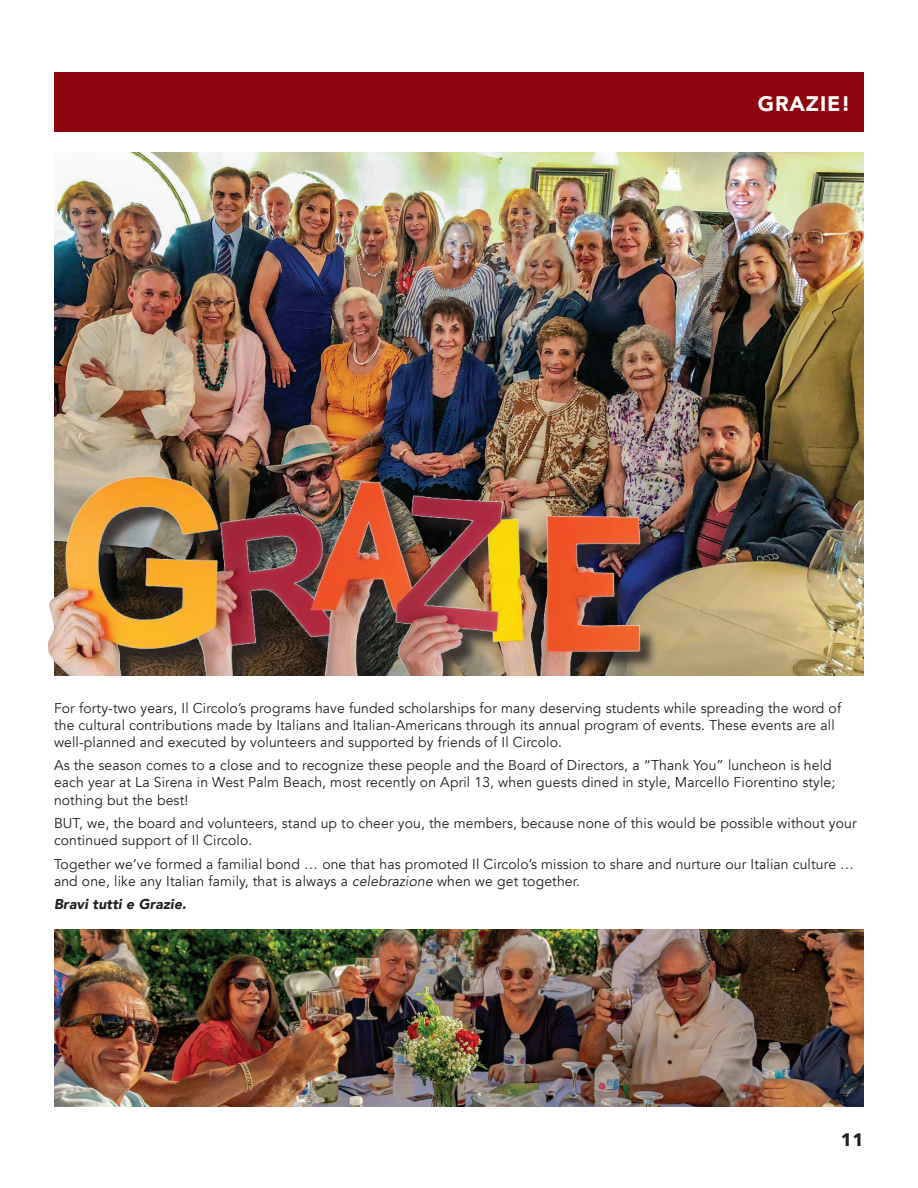
<style>
.page{position:relative;width:918px;height:1188px;background:#fff}
.page>*{position:absolute;margin:0;border:0;box-sizing:border-box;transform-origin:0 0}
.t1{font:900 21px "Avenir";letter-spacing:.04em;color:#fff}
.t2{font:700 18px "Avenir Next";color:#231f20}
.t3{font:14.25px/17.1px "Avenir";letter-spacing:.01em;color:#231f20}
.t4{font:italic 900 14.25px "Avenir";letter-spacing:.01em;color:#231f20}
.s1{font-style:italic}
</style>
<div class="page">
<div style="left:54px;top:73px;width:810px;height:59px;background:#91060e"></div>
<img style="left:54px;top:152px;width:810px;height:524px">
<img style="left:54px;top:930px;width:810px;height:177px">
<img style="left:48px;top:471px;width:633px;height:205px">
<h1 class="t1" style="left:758px;top:86px;width:94px">GRAZIE!</h1>
<p class="t3" style="left:54px;top:699px;width:789px">For forty-two years, Il Circolo’s programs have funded scholarships for many deserving students while spreading the word of the cultural contributions made by Italians and Italian-Americans through its annual program of events. These events are all well-planned and executed by volunteers and supported by friends of Il Circolo.</p>
<p class="t3" style="left:54px;top:757px;width:783px">As the season comes to a close and to recognize these people and the Board of Directors, a “Thank You” luncheon is held each year at La Sirena in West Palm Beach, most recently on April 13, when guests dined in style, Marcello Fiorentino style; nothing but the best!</p>
<p class="t3" style="left:54px;top:815px;width:804px">BUT, we, the board and volunteers, stand up to cheer you, the members, because none of this would be possible without your continued support of Il Circolo.</p>
<p class="t3" style="left:54px;top:856px;width:802px">Together we’ve formed a familial bond … one that has promoted Il Circolo’s mission to share and nurture our Italian culture … and one, like any Italian family, that is always a <span class="s1">celebrazione</span> when we get together.</p>
<p class="t4" style="left:54px;top:893px;width:134px">Bravi tutti e Grazie.</p>
<p class="t2" style="left:841px;top:1124px;width:25px">11</p>
</div>
